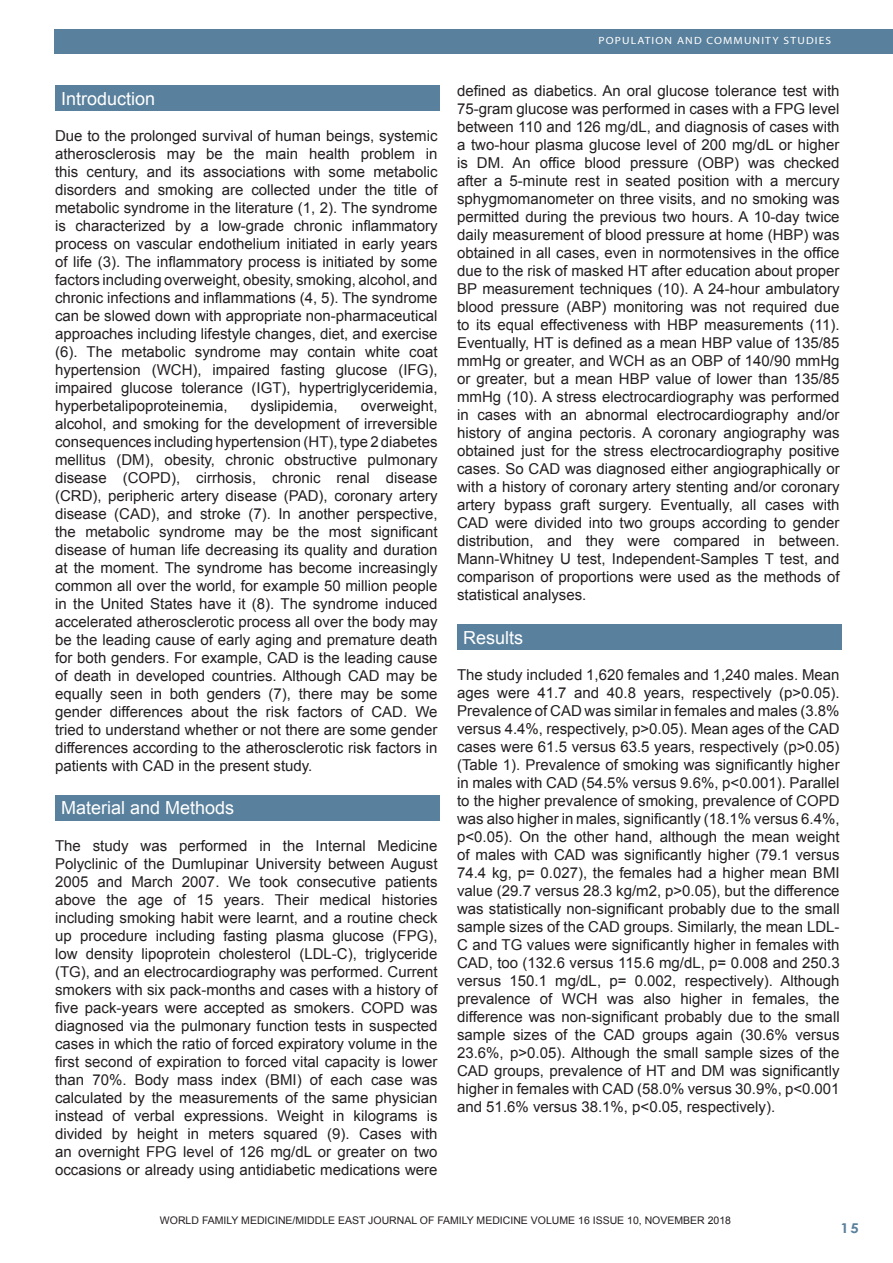
<style>
.page{position:relative;width:893px;height:1263px;background:#fff}
.page>*{position:absolute;margin:0;border:0;box-sizing:border-box;transform-origin:0 0}
.Footnote_Text{font:18px "Arial";color:#fff}
.Footnote_Text-2{font:15px/18px "Arial";color:#231f20;text-align:justify}
.t1{font:700 13.5px "Century Gothic";color:#59809c;scale:1.1 1}
.Footnote_Text-3{font:10.5px "Arial";color:#231f20}
.t2{font:10.5px "Myriad";letter-spacing:.1em;color:#fff;scale:1.1 1}
</style>
<div class="page">
<div style="left:54px;top:30px;width:839px;height:24px;background:#59809c"></div>
<div style="left:55px;top:86px;width:385px;height:25px;background:#59809c"></div>
<div style="left:55px;top:795px;width:385px;height:26px;background:#59809c"></div>
<div style="left:457px;top:624px;width:385px;height:26px;background:#59809c"></div>
<p class="Footnote_Text" style="left:61px;top:86px;width:96px">Introduction</p>
<p class="Footnote_Text-2" style="left:55px;top:127px;width:384px">Due to the prolonged survival of human beings, systemic atherosclerosis may be the main health problem in this century, and its associations with some metabolic disorders and smoking are collected under the title of metabolic syndrome in the literature (1, 2). The syndrome is characterized by a low-grade chronic inflammatory process on vascular endothelium initiated in early years of life (3). The inflammatory process is initiated by some factors including overweight, obesity, smoking, alcohol, and chronic infections and inflammations (4, 5). The syndrome can be slowed down with appropriate non-pharmaceutical approaches including lifestyle changes, diet, and exercise (6). The metabolic syndrome may contain white coat hypertension (WCH), impaired fasting glucose (IFG), impaired glucose tolerance (IGT), hypertriglyceridemia, hyperbetalipoproteinemia,</p>
<p class="Footnote_Text-2" style="left:55px;top:397px;width:384px;text-indent:306px">overweight, alcohol, and smoking for the development of irreversible consequences including hypertension (HT), type 2 diabetes mellitus (DM), obesity, chronic obstructive pulmonary disease (COPD), cirrhosis, chronic renal disease (CRD), peripheric artery disease (PAD), coronary artery disease (CAD), and stroke (7). In another perspective, the metabolic syndrome may be the most significant disease of human life decreasing its quality and duration at the moment. The syndrome has become increasingly common all over the world, for example 50 million people in the United States have it (8). The syndrome induced accelerated atherosclerotic process all over the body may be the leading cause of early aging and premature death for both genders. For example, CAD is the leading cause of death in developed countries. Although CAD may be equally seen in both genders (7), there may be some gender differences about the risk factors of CAD. We tried to understand whether or not there are some gender differences according to the atherosclerotic risk factors in patients with CAD in the present study.</p>
<p class="Footnote_Text" style="left:61px;top:796px;width:175px">Material and Methods</p>
<p class="Footnote_Text-2" style="left:55px;top:837px;width:384px">The study was performed in the Internal Medicine Polyclinic of the Dumlupinar University between August 2005 and March 2007. We took consecutive patients above the age of 15 years. Their medical histories including smoking habit were learnt, and a routine check up procedure including fasting plasma glucose (FPG), low density lipoprotein cholesterol (LDL-C), triglyceride (TG), and an electrocardiography was performed. Current smokers with six pack-months and cases with a history of five pack-years were accepted as smokers. COPD was diagnosed via the pulmonary function tests in suspected cases in which the ratio of forced expiratory volume in the first second of expiration to forced vital capacity is lower than 70%. Body mass index (BMI) of each case was calculated by the measurements of the same physician instead of verbal expressions. Weight in kilograms is divided by height in meters squared (9). Cases with an overnight FPG level of 126 mg/dL or greater on two occasions or already using antidiabetic medications were</p>
<p class="Footnote_Text-2" style="left:251px;top:397px;width:88px">dyslipidemia,</p>
<p class="t2" style="left:598px;top:35px;width:213px">POPULATION AND COMMUNITY STUDIES</p>
<p class="Footnote_Text-2" style="left:457px;top:82px;width:384px">defined as diabetics. An oral glucose tolerance test with 75-gram glucose was performed in cases with a FPG level between 110 and 126 mg/dL, and diagnosis of cases with a two-hour plasma glucose level of 200 mg/dL or higher is DM. An office blood pressure (OBP) was checked after a 5-minute rest in seated position with a mercury sphygmomanometer on three visits, and no smoking was permitted during the previous two hours. A 10-day twice daily measurement of blood pressure at home (HBP) was obtained in all cases, even in normotensives in the office due to the risk of masked HT after education about proper BP measurement techniques (10). A 24-hour ambulatory blood pressure (ABP) monitoring was not required due to its equal effectiveness with HBP measurements (11).<br>Eventually, HT is defined as a mean HBP value of 135/85 mmHg or greater, and WCH as an OBP of 140/90 mmHg or greater, but a mean HBP value of lower than 135/85 mmHg (10). A stress electrocardiography was performed in cases with an abnormal electrocardiography and/or history of angina pectoris. A coronary angiography was obtained just for the stress electrocardiography positive cases. So CAD was diagnosed either angiographically or with a history of coronary artery stenting and/or coronary artery bypass graft surgery. Eventually, all cases with CAD were divided into two groups according to gender distribution, and they were compared in between.<br>Mann-Whitney U test, Independent-Samples T test, and comparison of proportions were used as the methods of statistical analyses.</p>
<p class="Footnote_Text" style="left:463px;top:625px;width:62px">Results</p>
<p class="Footnote_Text-2" style="left:457px;top:666px;width:384px">The study included 1,620 females and 1,240 males. Mean ages were 41.7 and 40.8 years, respectively (p&gt;0.05).<br>Prevalence of CAD was similar in females and males (3.8% versus 4.4%, respectively, p&gt;0.05). Mean ages of the CAD cases were 61.5 versus 63.5 years, respectively (p&gt;0.05) (Table 1). Prevalence of smoking was significantly higher in males with CAD (54.5% versus 9.6%, p&lt;0.001). Parallel to the higher prevalence of smoking, prevalence of COPD was also higher in males, significantly (18.1% versus 6.4%, p&lt;0.05). On the other hand, although the mean weight of males with CAD was significantly higher (79.1 versus 74.4 kg, p= 0.027), the females had a higher mean BMI value (29.7 versus 28.3 kg/m2, p&gt;0.05), but the difference was statistically non-significant probably due to the small sample sizes of the CAD groups. Similarly, the mean LDL-C and TG values were significantly higher in females with CAD, too (132.6 versus 115.6 mg/dL, p= 0.008 and 250.3 versus 150.1 mg/dL, p= 0.002, respectively). Although prevalence of WCH was also higher in females, the difference was non-significant probably due to the small sample sizes of the CAD groups again (30.6% versus 23.6%, p&gt;0.05). Although the small sample sizes of the CAD groups, prevalence of HT and DM was significantly higher in females with CAD (58.0% versus 30.9%, p&lt;0.001 and 51.6% versus 38.1%, p&lt;0.05, respectively).</p>
<p class="Footnote_Text-3" style="left:160px;top:1214px;width:572px">WORLD FAMILY MEDICINE/MIDDLE EAST JOURNAL OF FAMILY MEDICINE VOLUME 15 ISSUE 10, DECEMBER 2017</p>
<p class="Footnote_Text-3" style="left:584px;top:1214px;width:7px">6</p>
<p class="Footnote_Text-3" style="left:645px;top:1214px;width:24px">NOV</p>
<p class="Footnote_Text-3" style="left:725px;top:1214px;width:7px">8</p>
<p class="t1" style="left:840px;top:1218px;width:18px">15</p>
</div>
